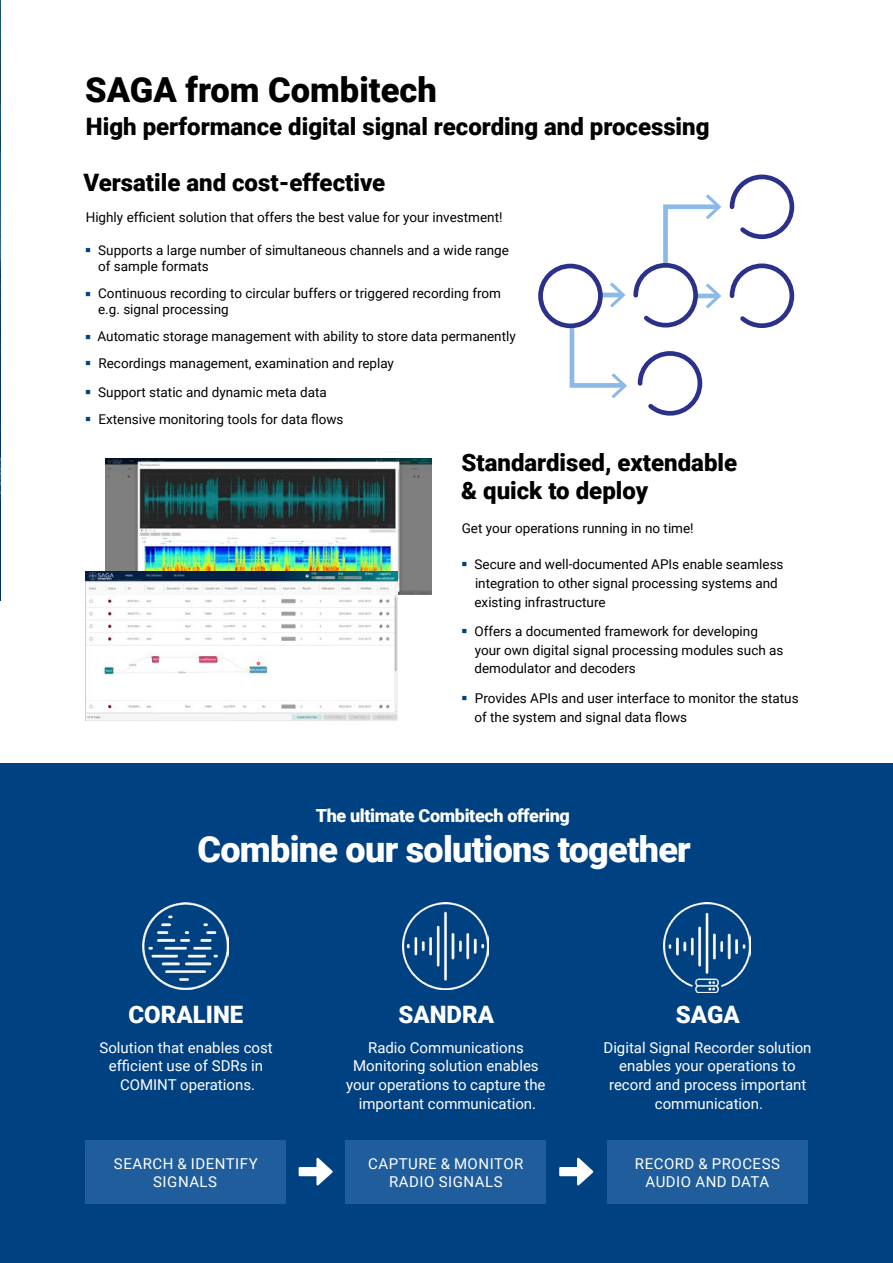
<style>
.page{position:relative;width:893px;height:1263px;background:#fff}
.page>*{position:absolute;margin:0;border:0;box-sizing:border-box;transform-origin:0 0}
.Heading_3{font:900 36px "Roboto";letter-spacing:-.02em;color:#fff}
.Heading_3-2{font:900 34.5px "Roboto";color:#000}
.Heading_3-3{font:900 24px/28.5px "Roboto";color:#000}
.Heading_3-4{font:900 24px "Roboto";color:#fff}
.Heading_3-5{font:900 18px "Roboto";letter-spacing:-.02em;color:#fff}
.Bodytext{font:15px/18.8px "Roboto";color:#fff;text-align:center}
.Contact_Title{font:15px/18px "Roboto";letter-spacing:.035em;color:#fff;text-align:center}
.Bodytext-2{font:13.5px/18.8px "Roboto";color:#000}
</style>
<div class="page">
<img style="left:0;top:0;width:1px;height:600px">
<div style="left:1px;top:763px;width:892px;height:500px;background:#004182"></div>
<img style="left:142px;top:902px;width:87px;height:87px">
<img style="left:402px;top:902px;width:87px;height:87px">
<img style="left:664px;top:902px;width:86px;height:91px">
<div style="left:85px;top:1140px;width:201px;height:63px;background:#1f5d9c"></div>
<div style="left:346px;top:1140px;width:200px;height:63px;background:#1f5d9c"></div>
<div style="left:607px;top:1140px;width:201px;height:63px;background:#1f5d9c"></div>
<svg style="left:299px;top:1158px;width:34px;height:27px"></svg>
<svg style="left:559px;top:1158px;width:34px;height:27px"></svg>
<img style="left:106px;top:458px;width:326px;height:137px">
<img style="left:85px;top:571px;width:312px;height:150px">
<div style="left:538px;top:264px;width:65px;height:64px;border:5px solid #2b318a;border-radius:50%"></div>
<svg style="left:567px;top:174px;width:228px;height:242px"></svg>
<p class="Heading_3-2" style="left:85px;top:65px;width:353px">SAGA from Combitech</p>
<p class="Heading_3-3" style="left:86px;top:112px;width:625px">High performance digital signal recording and processing</p>
<p class="Heading_3-3" style="left:83px;top:167px;width:303px">Versatile and cost-effective</p>
<p class="Bodytext-2" style="left:86px;top:207px;width:418px">Highly efficient solution that offers the best value for your investment!</p>
<p class="Bodytext-2" style="left:98px;top:242px;width:412px;line-height:16.2px">Supports a large number of simultaneous channels and a wide range of sample formats</p>
<p class="Bodytext-2" style="left:98px;top:285px;width:404px;line-height:16.2px">Continuous recording to circular buffers or triggered recording from e.g. signal processing</p>
<p class="Bodytext-2" style="left:97px;top:327px;width:420px">Automatic storage management with ability to store data permanently</p>
<p class="Bodytext-2" style="left:98px;top:353px;width:297px">Recordings management, examination and replay</p>
<p class="Bodytext-2" style="left:98px;top:382px;width:230px">Support static and dynamic meta data</p>
<p class="Bodytext-2" style="left:98px;top:409px;width:247px">Extensive monitoring tools for data flows</p>
<p class="Heading_3-3" style="left:461px;top:447px;width:278px">Standardised, extendable &amp; quick to deploy</p>
<p class="Bodytext-2" style="left:462px;top:519px;width:233px">Get your operations running in no time!</p>
<p class="Bodytext-2" style="left:474px;top:554px;width:311px">Secure and well-documented APIs enable seamless integration to other signal processing systems and existing infrastructure</p>
<p class="Bodytext-2" style="left:474px;top:621px;width:310px">Offers a documented framework for developing your own digital signal processing modules such as demodulator and decoders</p>
<p class="Bodytext-2" style="left:474px;top:688px;width:326px">Provides APIs and user interface to monitor the status of the system and signal data flows</p>
<p class="Heading_3-5" style="left:316px;top:803px;width:256px">The ultimate Combitech offering</p>
<p class="Heading_3" style="left:197px;top:823px;width:495px">Combine our solutions together</p>
<p class="Heading_3-4" style="left:128px;top:997px;width:116px">CORALINE</p>
<p class="Heading_3-4" style="left:398px;top:997px;width:97px">SANDRA</p>
<p class="Heading_3-4" style="left:676px;top:997px;width:65px">SAGA</p>
<p class="Bodytext" style="left:99px;top:1037px;width:175px">Solution that enables cost efficient use of SDRs in<br>COMINT operations.</p>
<p class="Bodytext" style="left:346px;top:1037px;width:201px">Radio Communications<br>Monitoring solution enables your operations to capture the important communication.</p>
<p class="Bodytext" style="left:603px;top:1037px;width:209px">Digital Signal Recorder solution enables your operations to record and process important communication.</p>
<p class="Contact_Title" style="left:114px;top:1154px;width:145px">SEARCH &amp; IDENTIFY<br>SIGNALS</p>
<p class="Contact_Title" style="left:368px;top:1154px;width:157px">CAPTURE &amp; MONITOR<br>RADIO SIGNALS</p>
<p class="Contact_Title" style="left:635px;top:1154px;width:147px">RECORD &amp; PROCESS<br>AUDIO AND DATA</p>
</div>
